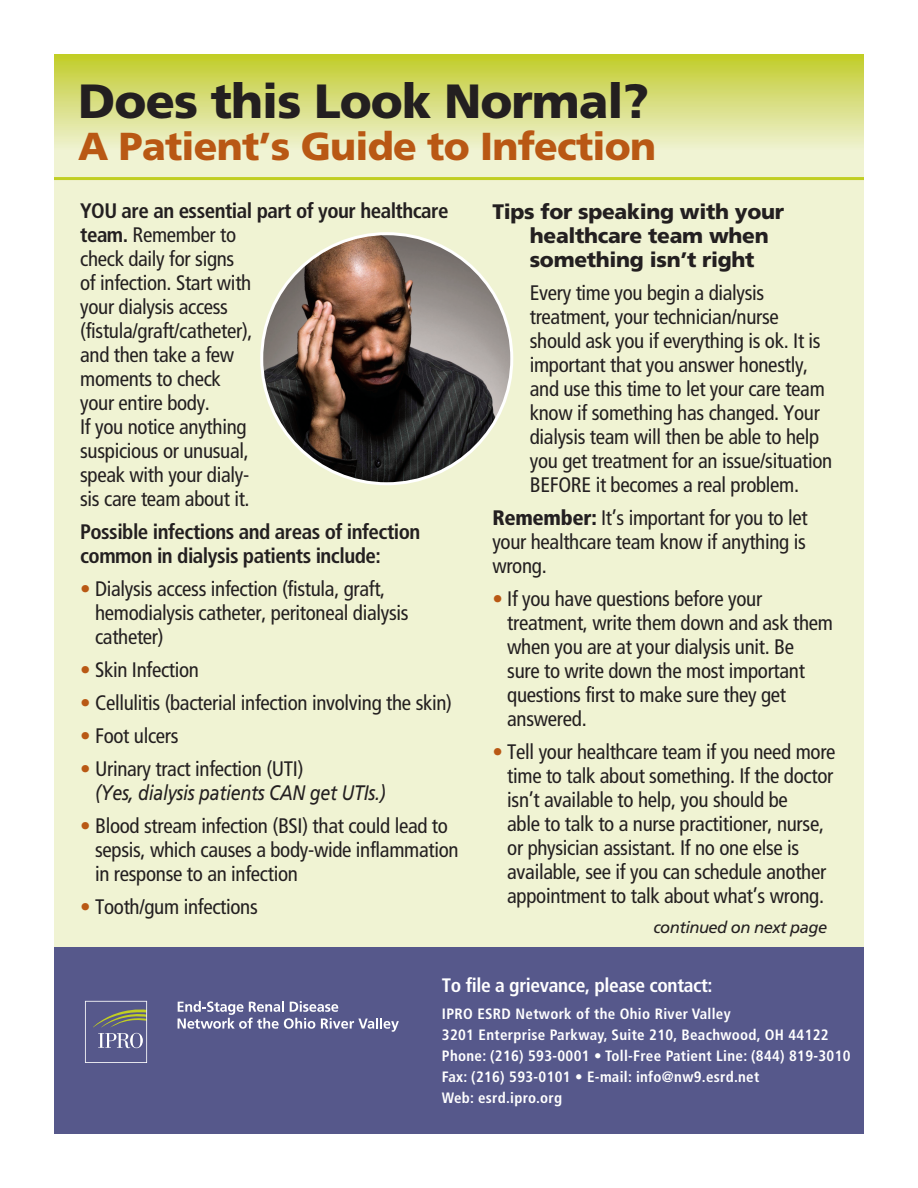
<style>
.page{position:relative;width:918px;height:1188px;background:#fff}
.page>*{position:absolute;margin:0;border:0;box-sizing:border-box;transform-origin:0 0}
.t1{font:900 48px "Frutiger";letter-spacing:-.02em;color:#231f20}
.t2{font:900 39px "Frutiger";letter-spacing:-.02em;color:#b95814}
.t3{font:condensed 21px/24px "Frutiger LT Std";letter-spacing:-.015em;color:#231f20}
.t4{font:700 condensed 21px/24px "Frutiger LT Std";letter-spacing:-.025em;color:#231f20}
.t5{font:italic 21px/24px "Frutiger LT Std";letter-spacing:-.015em;color:#231f20;scale:.85 1}
.t6{font:900 21px/24px "Frutiger";letter-spacing:-.015em;color:#231f20}
.t7{font:700 condensed 19.5px "Frutiger LT Std";letter-spacing:-.02em;color:#fff}
.t8{font:italic 16.5px "Frutiger LT Std";letter-spacing:-.03em;color:#231f20}
.Paragraph_Style_1{font:700 condensed 15px/21px "Frutiger LT Std";letter-spacing:.02em;color:#fff}
.s1{font-weight:700}
.s2{color:#b95814}
.s3{font-style:normal;font-stretch:condensed;color:#b95814}
.s4{font-style:normal;font-stretch:condensed}
.s5{font-weight:900}
</style>
<div class="page">
<div style="left:54px;top:54px;width:810px;height:914px;background:#f0f3d3"></div>
<div style="left:54px;top:54px;width:810px;height:96px;background:linear-gradient(to bottom,#c1cc29,#eef1d1)"></div>
<hr style="left:54px;top:947px;width:810px;height:3px;background:#fff">
<div style="left:54px;top:948px;width:810px;height:186px;background:#56588b"></div>
<svg style="left:85px;top:1001px;width:62px;height:62px"></svg>
<svg style="left:178px;top:1001px;width:221px;height:31px"></svg>
<img style="left:262px;top:234px;width:250px;height:250px;border-radius:125px">
<hr style="left:54px;top:177px;width:810px;height:3px;background:#c1ce23">
<p class="t1" style="left:78px;top:73px;width:572px">Does this Look Normal?</p>
<p class="t2" style="left:78px;top:123px;width:579px">A Patient’s Guide to Infection</p>
<p class="t3" style="left:80px;top:199px;width:370px"><span class="s1">YOU are an essential part of your healthcare team.</span> Remember to<br>check daily for signs<br>of infection. Start with<br>your dialysis access<br>(fistula/graft/catheter),<br>and then take a few<br>moments to check<br>your entire body.<br>If you notice anything<br>suspicious or unusual,<br>speak with your dialy-<br>sis care team about it.</p>
<p class="t4" style="left:80px;top:520px;width:342px">Possible infections and areas of infection common in dialysis patients include:</p>
<p class="t3" style="left:95px;top:577px;width:315px;text-indent:-15px"><span class="s2">•</span> Dialysis access infection (fistula, graft, hemodialysis catheter, peritoneal dialysis catheter)</p>
<p class="t3" style="left:80px;top:658px;width:120px"><span class="s2">•</span> Skin Infection</p>
<p class="t3" style="left:80px;top:691px;width:373px"><span class="s2">•</span> Cellulitis (bacterial infection involving the skin)</p>
<p class="t3" style="left:80px;top:724px;width:100px"><span class="s2">•</span> Foot ulcers</p>
<p class="t5" style="left:95px;top:757px;width:343px;text-indent:-15px"><span class="s3">•</span> <span class="s4">Urinary tract infection (UTI)<br></span>(Yes, dialysis patients CAN get UTIs.)</p>
<p class="t3" style="left:95px;top:814px;width:365px;text-indent:-15px"><span class="s2">•</span> Blood stream infection (BSI) that could lead to sepsis, which causes a body-wide inflammation in response to an infection</p>
<p class="t3" style="left:80px;top:895px;width:179px"><span class="s2">•</span> Tooth/gum infections</p>
<p class="t6" style="left:530px;top:199px;width:256px;text-indent:-37px">Tips for speaking with your healthcare team when something isn’t right</p>
<p class="t3" style="left:530px;top:281px;width:304px">Every time you begin a dialysis treatment, your technician/nurse should ask you if everything is ok. It is important that you answer honestly, and use this time to let your care team know if something has changed. Your dialysis team will then be able to help you get treatment for an issue/situation BEFORE it becomes a real problem.</p>
<p class="t3" style="left:492px;top:506px;width:317px;text-align:justify"><span class="s5">Remember:</span> It’s important for you to let your healthcare team know if anything is wrong.</p>
<p class="t3" style="left:507px;top:587px;width:327px;text-indent:-15px"><span class="s2">•</span> If you have questions before your treatment, write them down and ask them when you are at your dialysis unit. Be<br>sure to write down the most important questions first to make sure they get answered.</p>
<p class="t3" style="left:507px;top:740px;width:330px;text-indent:-15px"><span class="s2">•</span> Tell your healthcare team if you need more time to talk about something. If the doctor isn’t available to help, you should be<br>able to talk to a nurse practitioner, nurse, or physician assistant. If no one else is available, see if you can schedule another appointment to talk about what’s wrong.</p>
<p class="t8" style="left:653px;top:917px;width:175px">continued on next page</p>
<p class="t7" style="left:442px;top:974px;width:272px">To file a grievance, please contact:</p>
<p class="Paragraph_Style_1" style="left:442px;top:1003px;width:290px">IPRO ESRD Network of the Ohio River Valley</p>
<p class="Paragraph_Style_1" style="left:442px;top:1024px;width:388px">3201 Enterprise Parkway, Suite 210, Beachwood, OH 44122</p>
<p class="Paragraph_Style_1" style="left:442px;top:1045px;width:410px">Phone: (216) 593-0001 • Toll-Free Patient Line: (844) 819-3010</p>
<p class="Paragraph_Style_1" style="left:442px;top:1066px;width:319px">Fax: (216) 593-0101 • E-mail: info@nw9.esrd.net<br>Web: esrd.ipro.org</p>
</div>
